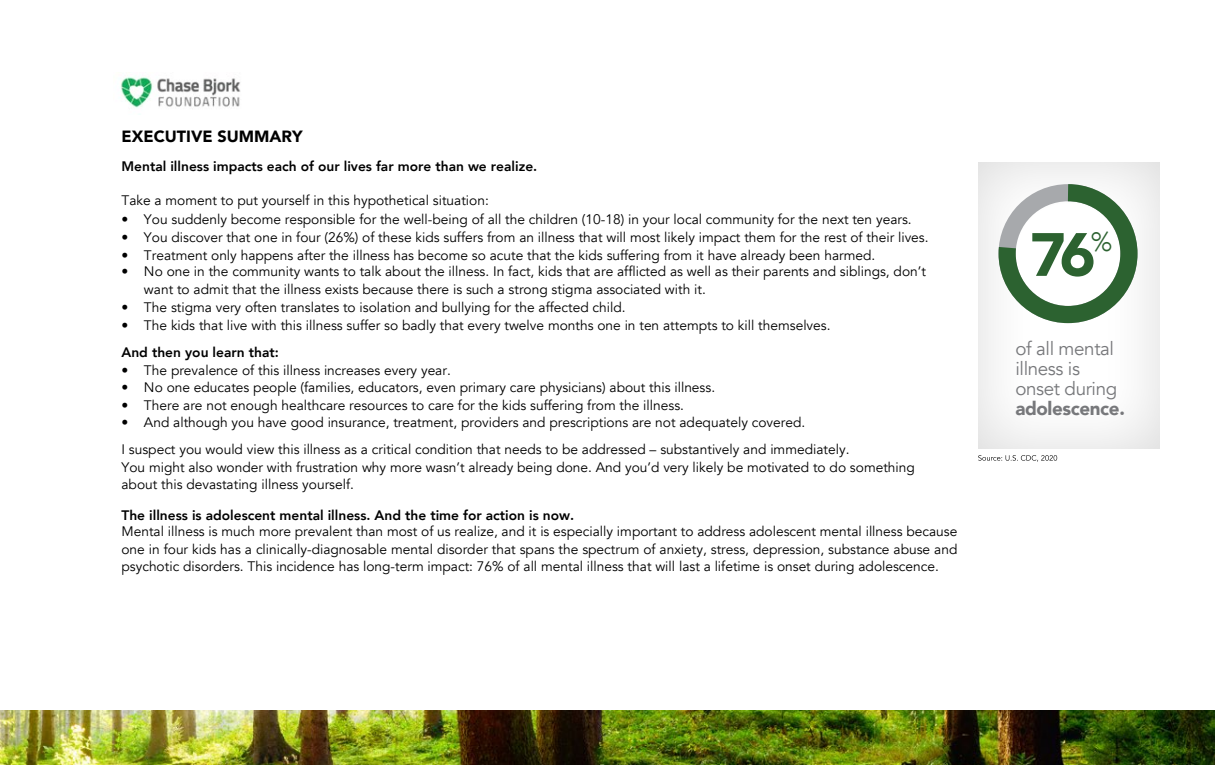
<style>
.page{position:relative;width:1215px;height:765px;background:#fff}
.page>*{position:absolute;margin:0;border:0;box-sizing:border-box;transform-origin:0 0}
.t1{font:900 60.38px "Avenir";color:#2c6230}
.t2{font:300 26.38px "Avenir";color:#2c6230}
.t3{font:18.75px/20px "Avenir";letter-spacing:-.02em;color:#77787b}
.t4{font:900 18.75px "Avenir";letter-spacing:-.02em;color:#77787b}
.t5{font:900 16.25px "Avenir";color:#000}
.t6{font:13.75px/17.5px "Avenir";color:#000}
.t7{font:800 13.75px "Avenir";color:#000}
</style>
<div class="page">
<img style="left:0;top:710px;width:1215px;height:55px">
<img style="left:120px;top:77px;width:121px;height:31px">
<div style="left:967px;top:152px;width:203px;height:297px;background:#000;opacity:.15"></div>
<svg style="left:990px;top:176px;width:156px;height:156px"></svg>
<svg style="left:978px;top:455px;width:79px;height:7px"></svg>
<p class="t5" style="left:121px;top:123px;width:183px">EXECUTIVE SUMMARY</p>
<p class="t7" style="left:121px;top:156px;width:417px">Mental illness impacts each of our lives far more than we realize.</p>
<p class="t6" style="left:121px;top:192px;width:369px">Take a moment to put yourself in this hypothetical situation:</p>
<p class="t6" style="left:121px;top:211px;width:792px">• You suddenly become responsible for the well-being of all the children (10-18) in your local community for the next ten years.</p>
<p class="t6" style="left:121px;top:229px;width:809px">• You discover that one in four (26%) of these kids suffers from an illness that will most likely impact them for the rest of their lives.</p>
<p class="t6" style="left:121px;top:247px;width:755px">• Treatment only happens after the illness has become so acute that the kids suffering from it have already been harmed.</p>
<p class="t6" style="left:144px;top:263px;width:783px;text-indent:-22px">• No one in the community wants to talk about the illness. In fact, kids that are afflicted as well as their parents and siblings, don’t want to admit that the illness exists because there is such a strong stigma associated with it.</p>
<p class="t6" style="left:121px;top:299px;width:506px">• The stigma very often translates to isolation and bullying for the affected child.</p>
<p class="t6" style="left:121px;top:317px;width:711px">• The kids that live with this illness suffer so badly that every twelve months one in ten attempts to kill themselves.</p>
<p class="t7" style="left:121px;top:342px;width:159px">And then you learn that:</p>
<p class="t6" style="left:121px;top:362px;width:331px">• The prevalence of this illness increases every year.</p>
<p class="t6" style="left:121px;top:379px;width:595px">• No one educates people (families, educators, even primary care physicians) about this illness.</p>
<p class="t6" style="left:122px;top:397px;width:564px">• There are not enough healthcare resources to care for the kids suffering from the illness.</p>
<p class="t6" style="left:121px;top:409px;width:730px;line-height:26.8px">• And although you have good insurance, treatment, providers and prescriptions are not adequately covered.<br>I suspect you would view this illness as a critical condition that needs to be addressed – substantively and immediately.</p>
<p class="t6" style="left:122px;top:458px;width:795px">You might also wonder with frustration why more wasn’t already being done. And you’d very likely be motivated to do something about this devastating illness yourself.</p>
<p class="t7" style="left:122px;top:504px;width:454px">The illness is adolescent mental illness. And the time for action is now.</p>
<p class="t6" style="left:122px;top:523px;width:837px;text-align:justify">Mental illness is much more prevalent than most of us realize, and it is especially important to address adolescent mental illness because one in four kids has a clinically-diagnosable mental disorder that spans the spectrum of anxiety, stress, depression, substance abuse and psychotic disorders. This incidence has long-term impact: 76% of all mental illness that will last a lifetime is onset during adolescence.</p>
<h1 class="t1" style="left:1030px;top:203px;width:67px">76</h1>
<h2 class="t2" style="left:1091px;top:227px;width:23px">%</h2>
<h3 class="t3" style="left:1015px;top:338px;width:103px">of all mental illness is onset during</h3>
<h3 class="t4" style="left:1015px;top:392px;width:111px">adolescence.</h3>
</div>
